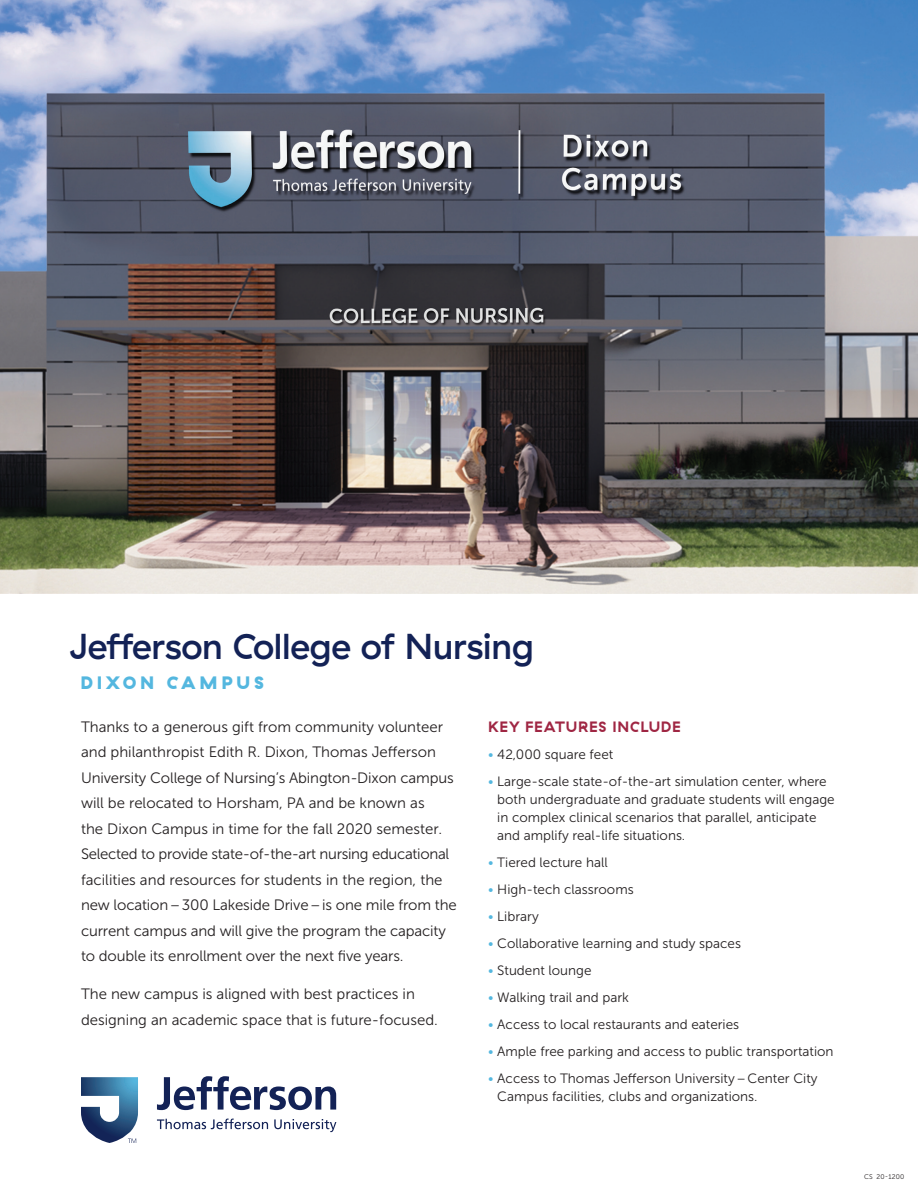
<style>
.page{position:relative;width:918px;height:1188px;background:#fff}
.page>*{position:absolute;margin:0;border:0;box-sizing:border-box;transform-origin:0 0}
.t1{font:500 36px "GT Haptik";letter-spacing:-.01em;color:#132256}
.t2{font:900 18px "GT Haptik";letter-spacing:.21em;color:#54b7df}
.t3{font:15px/25.5px "Museo Sans 300";color:#231f20}
.t4{font:700 15px "GT Haptik";letter-spacing:.05em;color:#9f2643}
.t5{font:13.5px/18px "Museo Sans 300";color:#231f20}
.t6{font:6.75px "Museo Sans 300";letter-spacing:.025em;color:#231f20}
.s1{color:#54b7df}
</style>
<div class="page">
<svg style="left:81px;top:1077px;width:57px;height:66px"></svg>
<svg style="left:157px;top:1076px;width:179px;height:34px"></svg>
<svg style="left:157px;top:1119px;width:111px;height:10px"></svg>
<svg style="left:274px;top:1119px;width:62px;height:13px"></svg>
<img style="left:0;top:0;width:918px;height:594px">
<h1 class="t1" style="left:70px;top:625px;width:466px">Jefferson College of Nursing</h1>
<p class="t2" style="left:80px;top:671px;width:185px">DIXON CAMPUS</p>
<p class="t3" style="left:81px;top:714px;width:377px">Thanks to a generous gift from community volunteer and philanthropist Edith R. Dixon, Thomas Jefferson University College of Nursing’s Abington-Dixon campus will be relocated to Horsham, PA and be known as<br>the Dixon Campus in time for the fall 2020 semester.<br>Selected to provide state-of-the-art nursing educational facilities and resources for students in the region, the new location – 300 Lakeside Drive – is one mile from the current campus and will give the program the capacity to double its enrollment over the next five years.</p>
<p class="t3" style="left:81px;top:981px;width:358px">The new campus is aligned with best practices in designing an academic space that is future-focused.</p>
<p class="t4" style="left:488px;top:718px;width:194px">KEY FEATURES INCLUDE</p>
<p class="t5" style="left:488px;top:746px;width:127px"><span class="s1">•</span> 42,000 square feet</p>
<p class="t5" style="left:497px;top:773px;width:339px;text-indent:-9px"><span class="s1">•</span> Large-scale state-of-the-art simulation center, where both undergraduate and graduate students will engage in complex clinical scenarios that parallel, anticipate and amplify real-life situations.</p>
<p class="t5" style="left:488px;top:854px;width:121px"><span class="s1">•</span> Tiered lecture hall</p>
<p class="t5" style="left:488px;top:881px;width:147px"><span class="s1">•</span> High-tech classrooms</p>
<p class="t5" style="left:488px;top:908px;width:52px"><span class="s1">•</span> Library</p>
<p class="t5" style="left:488px;top:935px;width:254px"><span class="s1">•</span> Collaborative learning and study spaces</p>
<p class="t5" style="left:488px;top:962px;width:105px"><span class="s1">•</span> Student lounge</p>
<p class="t5" style="left:488px;top:989px;width:142px"><span class="s1">•</span> Walking trail and park</p>
<p class="t5" style="left:488px;top:1016px;width:252px"><span class="s1">•</span> Access to local restaurants and eateries</p>
<p class="t5" style="left:488px;top:1043px;width:347px"><span class="s1">•</span> Ample free parking and access to public transportation</p>
<p class="t5" style="left:497px;top:1070px;width:322px;text-indent:-9px"><span class="s1">•</span> Access to Thomas Jefferson University – Center City<br>Campus facilities, clubs and organizations.</p>
<p class="t6" style="left:864px;top:1173px;width:42px">CS 20-1200</p>
</div>
